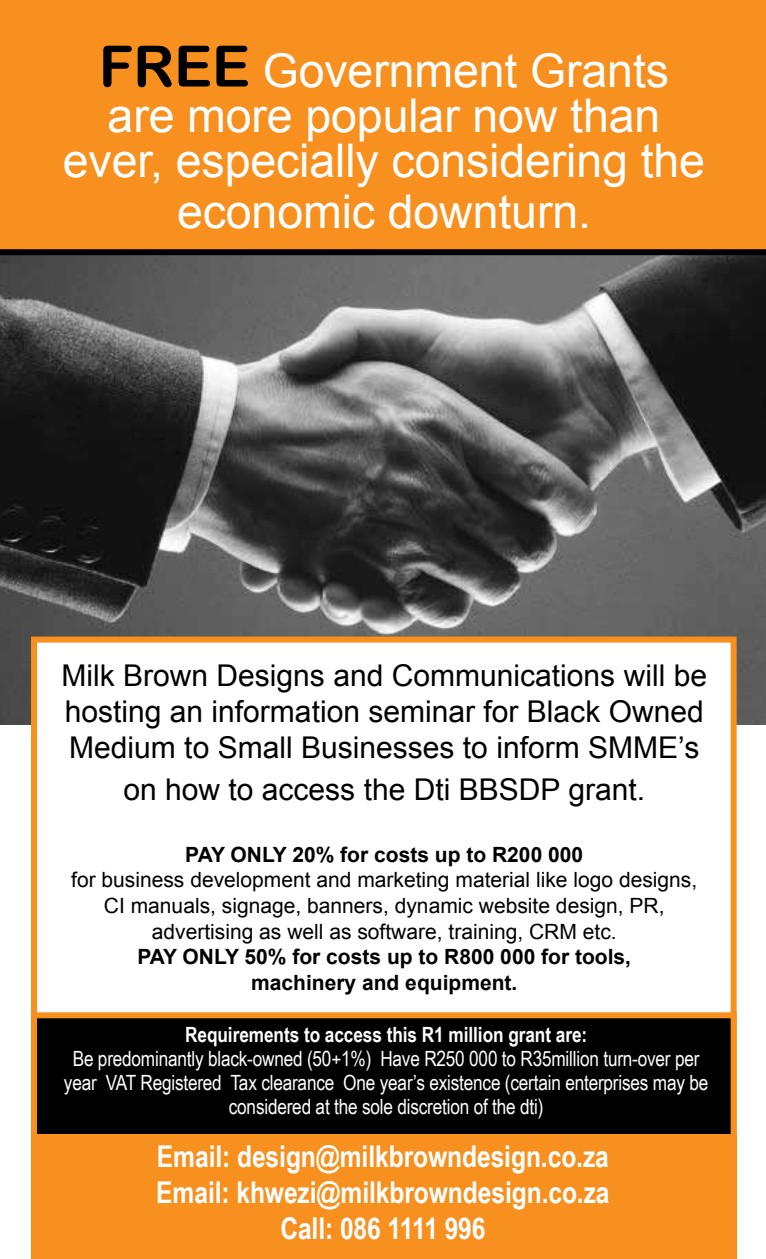
<style>
.page{position:relative;width:766px;height:1259px;background:#fff}
.page>*{position:absolute;margin:0;border:0;box-sizing:border-box;transform-origin:0 0}
.t1{font:46.5px/45px "Arial";letter-spacing:-.005em;color:#fff;text-align:center}
.t2{font:30px/36px "Arial";color:#000;text-align:justify}
.t3{font:700 30px/36px "Arial Narrow";letter-spacing:-.005em;color:#fff;text-align:center}
.t4{font:21px/24px "Arial Narrow";letter-spacing:-.01em;color:#fff;text-align:center}
.t5{font:21px/25.5px "Arial";color:#000;text-align:center}
.t6{font:700 21px/25.5px "Arial";color:#000;text-align:center}
.t7{font:700 21px "Arial Narrow";letter-spacing:-.005em;color:#fff}
.s1{font-family:"Arial Rounded MT Bold";font-size:57px;color:#000}
</style>
<div class="page">
<img style="left:0;top:255px;width:765px;height:469px">
<div style="left:31px;top:636px;width:705px;height:592px;background:#fff;border:6px solid #f7901e"></div>
<div style="left:0;top:0;width:765px;height:255px;background:#f7901e"></div>
<div style="left:34px;top:1015px;width:699px;height:169px;background:#000"></div>
<div style="left:31px;top:1012px;width:705px;height:175px;border:6px solid #f7901e"></div>
<div style="left:31px;top:1134px;width:705px;height:125px;background:#f7901e"></div>
<h1 class="t1" style="left:63px;top:48px;width:643px"><span class="s1">FREE</span> Government Grants are more popular now than ever, especially considering the</h1>
<h1 class="t1" style="left:177px;top:189px;width:415px">economic downturn.</h1>
<h2 class="t2" style="left:61px;top:658px;width:647px">Milk Brown Designs and Communications will be hosting an information seminar for Black Owned Medium to Small Businesses to inform SMME’s</h2>
<h2 class="t2" style="left:123px;top:772px;width:523px">on how to access the Dti BBSDP grant.</h2>
<p class="t6" style="left:185px;top:842px;width:399px">PAY ONLY 20% for costs up to R200 000</p>
<p class="t5" style="left:71px;top:867px;width:627px">for business development and marketing material like logo designs,<br>CI manuals, signage, banners, dynamic website design, PR, advertising as well as software, training, CRM etc.</p>
<p class="t6" style="left:137px;top:944px;width:495px">PAY ONLY 50% for costs up to R800 000 for tools, machinery and equipment.</p>
<p class="t7" style="left:185px;top:1018px;width:403px">Requirements to access this R1 million grant are:</p>
<p class="t4" style="left:64px;top:1046px;width:645px">Be predominantly black-owned (50+1%) Have R250 000 to R35million turn-over per year VAT Registered Tax clearance One year’s existence (certain enterprises may be considered at the sole discretion of the dti)</p>
<h2 class="t3" style="left:156px;top:1137px;width:454px">Email: design@milkbrowndesign.co.za<br>Email: khwezi@milkbrowndesign.co.za<br>Call: 086 1111 996</h2>
</div>
